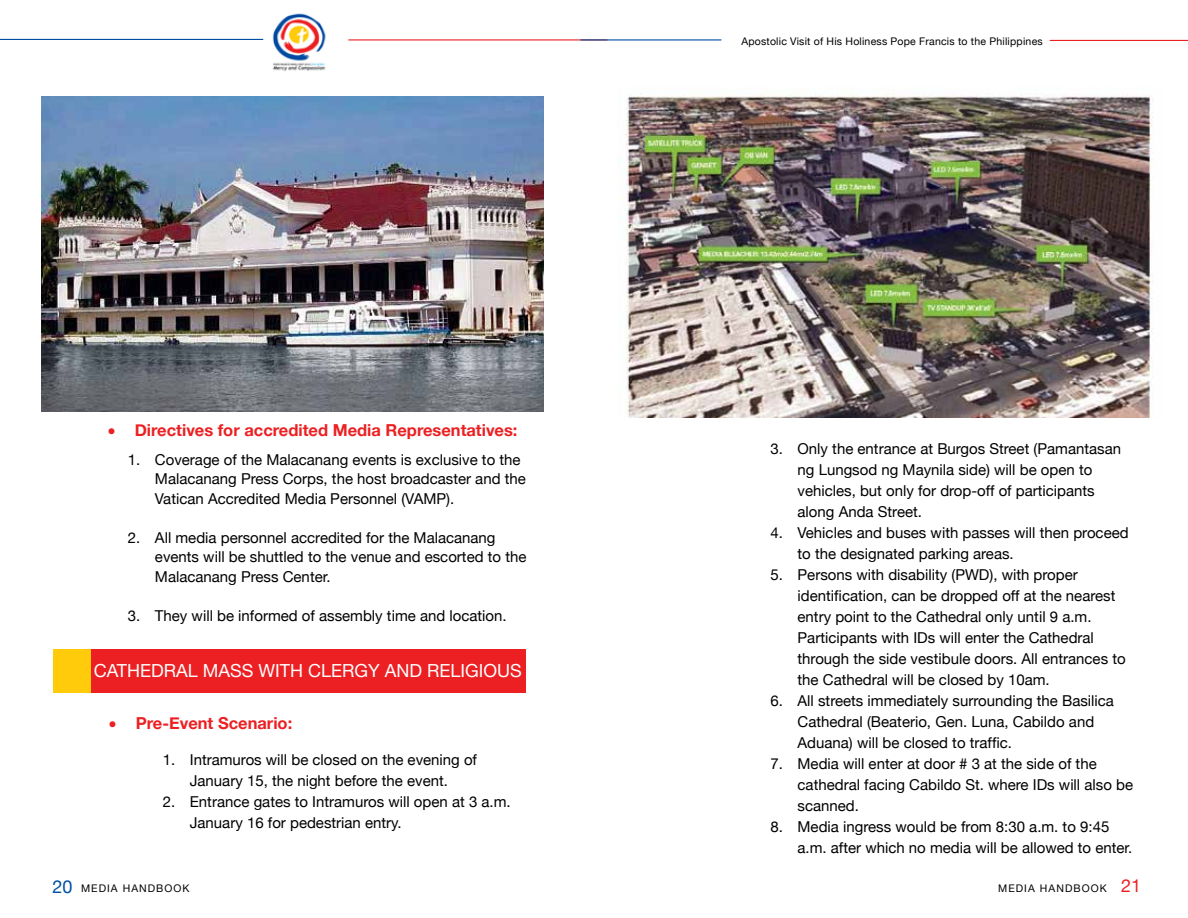
<style>
.page{position:relative;width:1188px;height:918px;background:#fff}
.page>*{position:absolute;margin:0;border:0;box-sizing:border-box;transform-origin:0 0}
.t1{font:18px "Helvetica Neue";color:#fff}
.t2{font:700 16.5px "Helvetica Neue";color:#ec2023}
.t3{font:15px/21px "Helvetica Neue";color:#000}
.t4{font:10.5px "Helvetica Neue";letter-spacing:.02em;color:#000}
.t5{font:10.5px "Helvetica Neue";letter-spacing:.1em;color:#000}
.s1{font-size:18px;color:#004fa2}
.s2{font-size:18px;color:#ec2023}
</style>
<div class="page">
<img style="left:259px;top:13px;width:67px;height:58px">
<hr style="left:0;top:39px;width:263px;height:1px;background:#004fa2">
<hr style="left:348px;top:39px;width:260px;height:1px;background:#ec2023">
<img style="left:41px;top:96px;width:503px;height:315px">
<hr style="left:580px;top:39px;width:141px;height:1px;background:#004fa2">
<hr style="left:1050px;top:40px;width:138px;height:1px;background:#ec2023">
<div style="left:56px;top:649px;width:469px;height:43px;background:#ec2023"></div>
<div style="left:54px;top:649px;width:37px;height:43px;background:#ffcb0b"></div>
<img style="left:618px;top:94px;width:535px;height:324px">
<p class="t2" style="left:108px;top:420px;width:411px">• Directives for accredited Media Representatives:</p>
<p class="t3" style="left:155px;top:449px;width:372px;line-height:19.5px;text-indent:-27px">1. Coverage of the Malacanang events is exclusive to the<br>Malacanang Press Corps, the host broadcaster and the<br>Vatican Accredited Media Personnel (VAMP).</p>
<p class="t3" style="left:155px;top:527px;width:373px;line-height:19.5px;text-indent:-27px">2. All media personnel accredited for the Malacanang events will be shuttled to the venue and escorted to the<br>Malacanang Press Center.</p>
<p class="t3" style="left:128px;top:605px;width:380px">3. They will be informed of assembly time and location.</p>
<p class="t1" style="left:94px;top:660px;width:430px">CATHEDRAL MASS WITH CLERGY AND RELIGIOUS</p>
<p class="t2" style="left:109px;top:712px;width:185px">• Pre-Event Scenario:</p>
<p class="t3" style="left:163px;top:748px;width:316px;text-align:center">1. Intramuros will be closed on the evening of<br>January 15, the night before the event.</p>
<p class="t3" style="left:190px;top:790px;width:322px;text-indent:-27px">2. Entrance gates to Intramuros will open at 3 a.m.<br>January 16 for pedestrian entry.</p>
<p class="t5" style="left:52px;top:882px;width:139px"><span class="s1">20</span> MEDIA HANDBOOK</p>
<p class="t4" style="left:741px;top:35px;width:303px">Apostolic Visit of His Holiness Pope Francis to the Philippines</p>
<p class="t3" style="left:798px;top:438px;width:325px;text-indent:-27px">3. Only the entrance at Burgos Street (Pamantasan ng Lungsod ng Maynila side) will be open to vehicles, but only for drop-off of participants along Anda Street.</p>
<p class="t3" style="left:798px;top:522px;width:333px;text-indent:-27px">4. Vehicles and buses with passes will then proceed to the designated parking areas.</p>
<p class="t3" style="left:798px;top:564px;width:330px;text-indent:-27px">5. Persons with disability (PWD), with proper identification, can be dropped off at the nearest entry point to the Cathedral only until 9 a.m.<br>Participants with IDs will enter the Cathedral through the side vestibule doors. All entrances to the Cathedral will be closed by 10am.</p>
<p class="t3" style="left:798px;top:690px;width:318px;text-indent:-27px">6. All streets immediately surrounding the Basilica<br>Cathedral (Beaterio, Gen. Luna, Cabildo and<br>Aduana) will be closed to traffic.</p>
<p class="t3" style="left:798px;top:753px;width:337px;text-indent:-27px">7. Media will enter at door # 3 at the side of the cathedral facing Cabildo St. where IDs will also be scanned.</p>
<p class="t3" style="left:798px;top:816px;width:336px;text-indent:-27px">8. Media ingress would be from 8:30 a.m. to 9:45 a.m. after which no media will be allowed to enter.</p>
<p class="t5" style="left:998px;top:882px;width:144px">MEDIA HANDBOOK <span class="s2">21</span></p>
</div>
